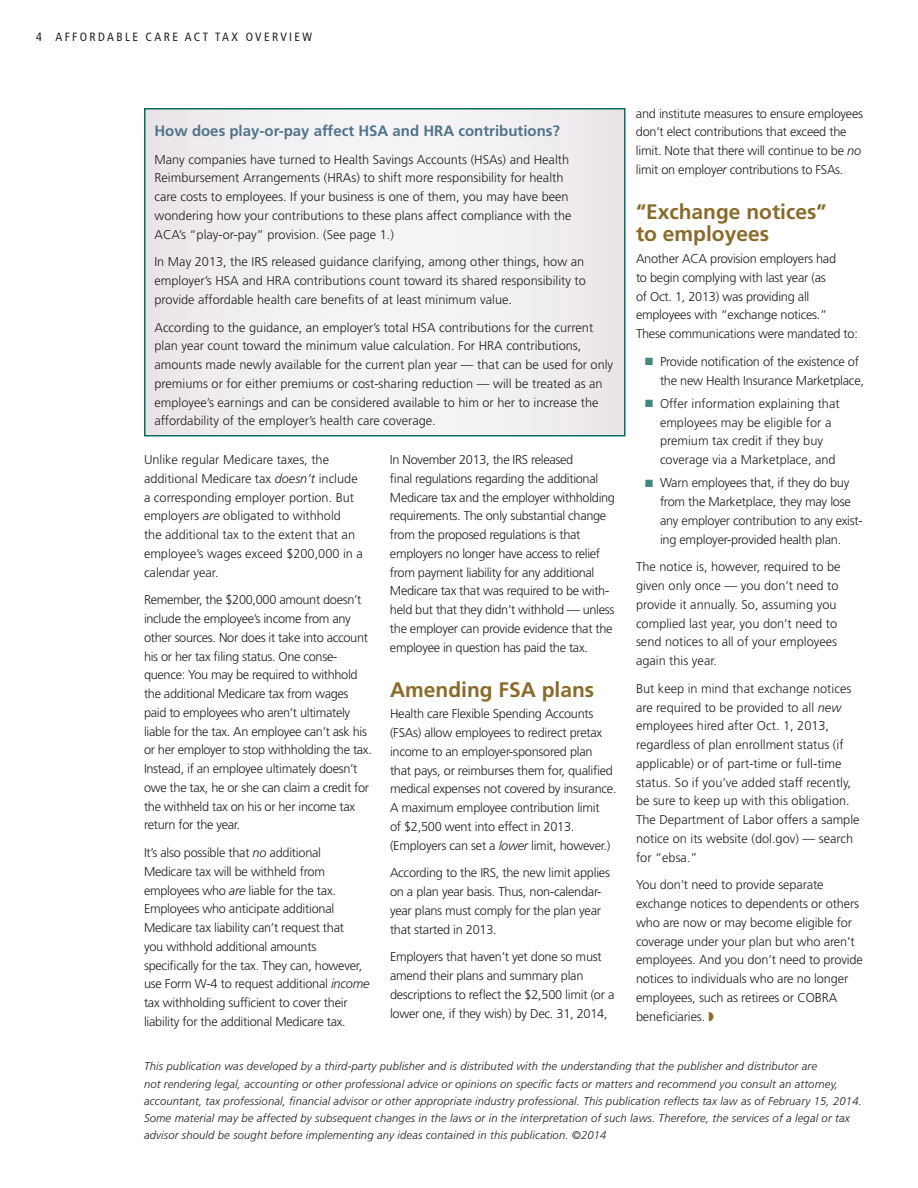
<style>
.page{position:relative;width:918px;height:1188px;background:#fff}
.page>*{position:absolute;margin:0;border:0;box-sizing:border-box;transform-origin:0 0}
.t1{font:700 21px/22.5px "Frutiger LT Std";color:#8a6b29}
.t2{font:700 15px "Frutiger LT Std";color:#50748a}
.t3{font:300 12.75px/18.8px "Frutiger LT Std";letter-spacing:-.02em;color:#231f20}
.t4{font:300 12.75px/18.8px "Frutiger LT Std";color:#231f20}
.t5{font:condensed 12px "Frutiger LT Std";letter-spacing:.2em;color:#231f20}
.t6{font:italic 300 11.25px/17.2px "Frutiger LT Std";letter-spacing:.01em;color:#231f20}
.s1{font-style:italic}
.s2{color:#45867e}
</style>
<div class="page">
<div style="left:145px;top:109px;width:480px;height:327px;background:#f2f0f2"></div>
<div style="left:144px;top:108px;width:482px;height:328px;border:2px solid #066d62"></div>
<p class="t5" style="left:36px;top:29px;width:278px">4 AFFORDABLE CARE ACT TAX OVERVIEW</p>
<p class="t2" style="left:154px;top:122px;width:407px">How does play-or-pay affect HSA and HRA contributions?</p>
<p class="t4" style="left:154px;top:150px;width:419px">Many companies have turned to Health Savings Accounts (HSAs) and Health Reimbursement Arrangements (HRAs) to shift more responsibility for health care costs to employees. If your business is one of them, you may have been wondering how your contributions to these plans affect compliance with the ACA’s “play-or-pay” provision. (See page 1.)</p>
<p class="t4" style="left:154px;top:253px;width:433px">In May 2013, the IRS released guidance clarifying, among other things, how an employer’s HSA and HRA contributions count toward its shared responsibility to provide affordable health care benefits of at least minimum value.</p>
<p class="t4" style="left:154px;top:318px;width:460px">According to the guidance, an employer’s total HSA contributions for the current plan year count toward the minimum value calculation. For HRA contributions, amounts made newly available for the current plan year — that can be used for only premiums or for either premiums or cost-sharing reduction — will be treated as an employee’s earnings and can be considered available to him or her to increase the affordability of the employer’s health care coverage.</p>
<p class="t4" style="left:144px;top:450px;width:220px">Unlike regular Medicare taxes, the additional Medicare tax <span class="s1">doesn’t</span> include a corresponding employer portion. But employers <span class="s1">are</span> obligated to withhold<br>the additional tax to the extent that an employee’s wages exceed $200,000 in a calendar year.</p>
<p class="t3" style="left:144px;top:591px;width:229px">Remember, the $200,000 amount doesn’t include the employee’s income from any other sources. Nor does it take into account his or her tax filing status. One conse&shy;quence: You may be required to withhold the additional Medicare tax from wages paid to employees who aren’t ultimately liable for the tax. An employee can’t ask his or her employer to stop withholding the tax.<br>Instead, if an employee ultimately doesn’t owe the tax, he or she can claim a credit for the withheld tax on his or her income tax return for the year.</p>
<p class="t3" style="left:144px;top:844px;width:227px">It’s also possible that <span class="s1">no</span> additional Medicare tax will be withheld from employees who <span class="s1">are</span> liable for the tax.<br>Employees who anticipate additional Medicare tax liability can’t request that<br>you withhold additional amounts specifically for the tax. They can, however, use Form W-4 to request additional <span class="s1">income </span>tax withholding sufficient to cover their liability for the additional Medicare tax.</p>
<p class="t3" style="left:390px;top:451px;width:227px">In November 2013, the IRS released<br>final regulations regarding the additional Medicare tax and the employer withholding requirements. The only substantial change from the proposed regulations is that employers no longer have access to relief from payment liability for any additional Medicare tax that was required to be with&shy;held but that they didn’t withhold — unless the employer can provide evidence that the employee in question has paid the tax.</p>
<h1 class="t1" style="left:390px;top:678px;width:206px">Amending FSA plans</h1>
<p class="t3" style="left:390px;top:705px;width:228px">Health care Flexible Spending Accounts (FSAs) allow employees to redirect pretax income to an employer-sponsored plan that pays, or reimburses them for, qualified medical expenses not covered by insurance.<br>A maximum employee contribution limit<br>of $2,500 went into effect in 2013. (Employers can set a <span class="s1">lower</span> limit, however.)</p>
<p class="t3" style="left:390px;top:864px;width:222px">According to the IRS, the new limit applies on a plan year basis. Thus, non-calendar&shy;year plans must comply for the plan year that started in 2013.</p>
<p class="t3" style="left:390px;top:948px;width:226px">Employers that haven’t yet done so must amend their plans and summary plan descriptions to reflect the $2,500 limit (or a lower one, if they wish) by Dec. 31, 2014,</p>
<p class="t3" style="left:636px;top:104px;width:229px">and institute measures to ensure employees don’t elect contributions that exceed the limit. Note that there will continue to be <span class="s1">no </span>limit on employ<span class="s1">er</span> contributions to FSAs.</p>
<h1 class="t1" style="left:636px;top:200px;width:192px">“Exchange notices” to employees</h1>
<p class="t3" style="left:636px;top:249px;width:223px">Another ACA provision employers had<br>to begin complying with last year (as<br>of Oct. 1, 2013) was providing all employees with “exchange notices.” These communications were mandated to:</p>
<p class="t3" style="left:660px;top:352px;width:205px;text-indent:-15px"><span class="s2">■</span> Provide notification of the existence of the new Health Insurance Marketplace,</p>
<p class="t4" style="left:660px;top:394px;width:181px;text-indent:-15px"><span class="s2">■</span> Offer information explaining that employees may be eligible for a premium tax credit if they buy coverage via a Marketplace, and</p>
<p class="t3" style="left:660px;top:474px;width:204px;text-indent:-15px"><span class="s2">■</span> Warn employees that, if they do buy from the Marketplace, they may lose any employer contribution to any exist&shy;ing employer-provided health plan.</p>
<p class="t4" style="left:636px;top:558px;width:206px">The notice is, however, required to be given only once — you don’t need to provide it annually. So, assuming you complied last year, you don’t need to send notices to all of your employees again this year.</p>
<p class="t4" style="left:636px;top:679px;width:225px">But keep in mind that exchange notices are required to be provided to all <span class="s1">new </span>employees hired after Oct. 1, 2013, regardless of plan enrollment status (if applicable) or of part-time or full-time status. So if you’ve added staff recently, be sure to keep up with this obligation.<br>The Department of Labor offers a sample notice on its website (dol.gov) — search for “ebsa.”</p>
<p class="t3" style="left:636px;top:876px;width:228px">You don’t need to provide separate exchange notices to dependents or others who are now or may become eligible for coverage under your plan but who aren’t employees. And you don’t need to provide notices to individuals who are no longer employees, such as retirees or COBRA beneficiaries.</p>
<p class="t6" style="left:144px;top:1058px;width:719px">This publication was developed by a third-party publisher and is distributed with the understanding that the publisher and distributor are<br>not rendering legal, accounting or other professional advice or opinions on specific facts or matters and recommend you consult an attorney, accountant, tax professional, financial advisor or other appropriate industry professional. This publication reflects tax law as of February 15, 2014.<br>Some material may be affected by subsequent changes in the laws or in the interpretation of such laws. Therefore, the services of a legal or tax advisor should be sought before implementing any ideas contained in this publication. ©2014</p>
</div>
